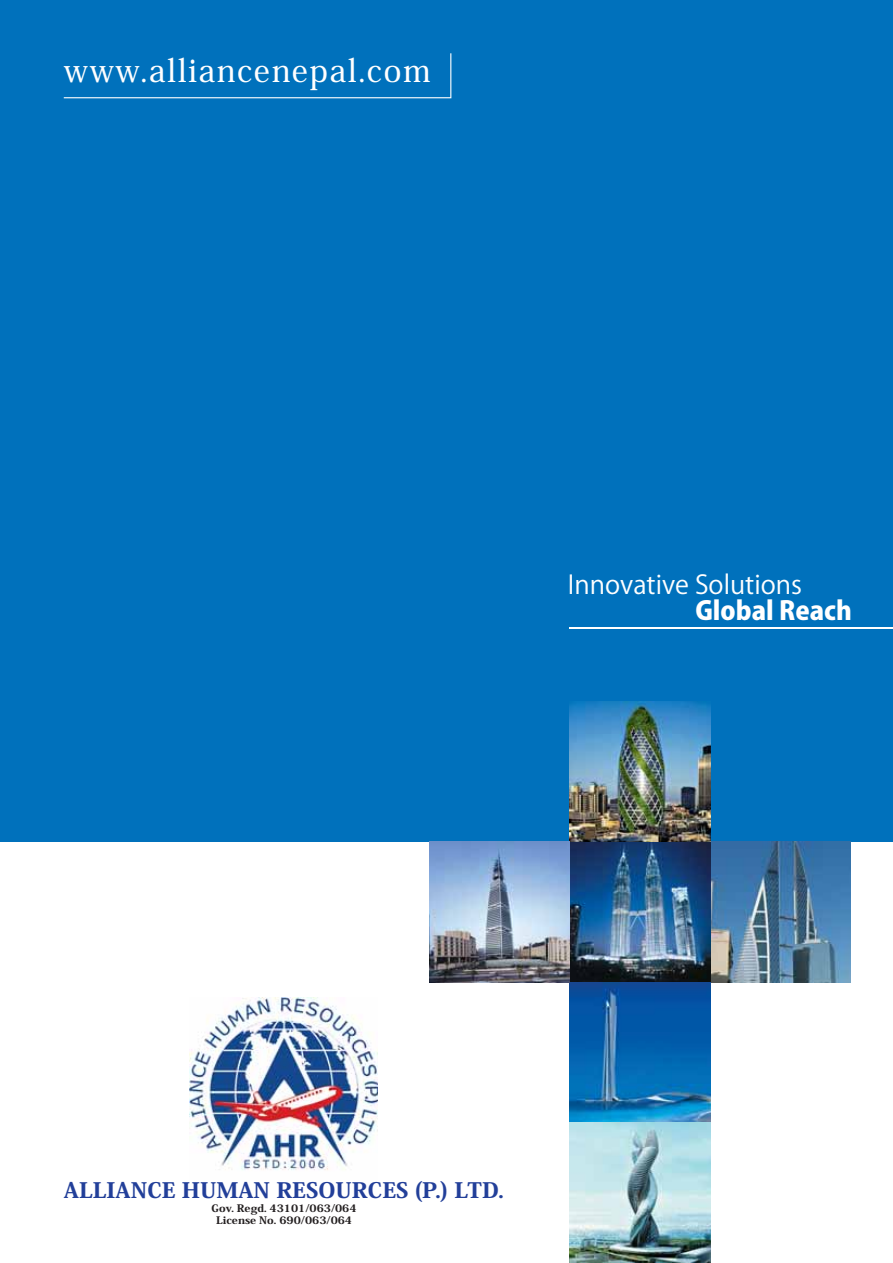
<style>
.page{position:relative;width:893px;height:1263px;background:#fff}
.page>*{position:absolute;margin:0;border:0;box-sizing:border-box;transform-origin:0 0}
.t1{font:31.65px "Koz Min Pro Medium 90 msp RKSJ H";letter-spacing:.05em;color:#fff}
.t2{font:25.65px "Koz Go Pro Regular 90 msp RKSJ H";color:#fff}
.t3{font:25.65px "Koz Go Pro Heavy 90 msp RKSJ H";color:#fff}
.t4{font:21px "Koz Min Pro Heavy 90 msp RKSJ H";color:#223f99;scale:1.1 1}
.t5{font:10.2px/12px "Koz Min Pro Heavy 90 msp RKSJ H";color:#231f20;text-align:center;scale:1.1 1}
</style>
<div class="page">
<div style="left:0;top:0;width:893px;height:842px;background:#0071bc"></div>
<img style="left:190px;top:998px;width:188px;height:172px">
<img style="left:710px;top:842px;width:140px;height:140px">
<img style="left:570px;top:842px;width:140px;height:140px">
<img style="left:570px;top:702px;width:140px;height:140px">
<img style="left:570px;top:982px;width:140px;height:141px">
<img style="left:570px;top:1123px;width:140px;height:140px">
<img style="left:429px;top:842px;width:141px;height:140px">
<hr style="left:570px;top:627px;width:323px;height:1px;background:#fff">
<svg style="left:64px;top:53px;width:387px;height:45px"></svg>
<h1 class="t1" style="left:64px;top:59px;width:368px">www.alliancenepal.com</h1>
<h2 class="t2" style="left:568px;top:574px;width:236px">Innovative Solutions</h2>
<h2 class="t3" style="left:695px;top:601px;width:158px">Global Reach</h2>
<h3 class="t4" style="left:64px;top:1182px;width:401px">ALLIANCE HUMAN RESOURCES (P.) LTD.</h3>
<p class="t5" style="left:212px;top:1203px;width:133px">Gov. Regd. 43101/063/064<br>License No. 690/063/064</p>
</div>
